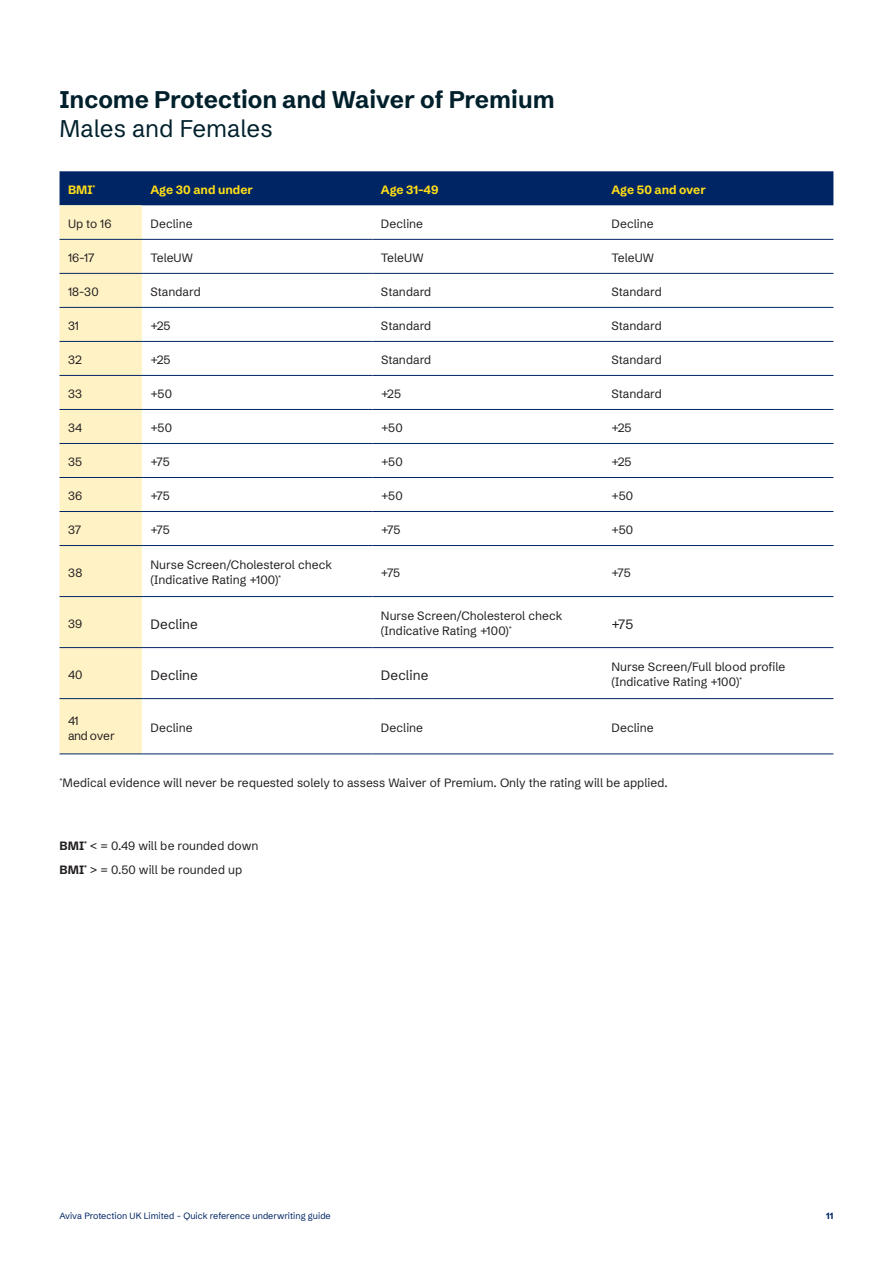
<style>
.page{position:relative;width:893px;height:1263px;background:#fff}
.page>*{position:absolute;margin:0;border:0;box-sizing:border-box;transform-origin:0 0}
.t1{font:700 24px "Schibsted Grotesk";letter-spacing:-.005em;color:#00202b}
.t2{font:24px "Schibsted Grotesk";color:#00202b}
.t3{font:13.5px "Schibsted Grotesk";color:#231f20}
.t4{font:12px/15px "Schibsted Grotesk";color:#231f20}
.t5{font:700 12px "Schibsted Grotesk";color:#ffde17}
.t6{font:12px/15px "Schibsted Grotesk";letter-spacing:-.025em;color:#231f20}
.t7{font:9px "Schibsted Grotesk";color:#002564}
.t8{font:700 9px "Schibsted Grotesk";color:#002564}
.s1{font-weight:700}
</style>
<div class="page">
<svg style="left:60px;top:171px;width:773px;height:582px"></svg>
<hr style="left:60px;top:239px;width:82px;height:1px;background:#002564">
<hr style="left:142px;top:239px;width:230px;height:1px;background:#002564">
<hr style="left:372px;top:239px;width:231px;height:1px;background:#002564">
<hr style="left:603px;top:239px;width:230px;height:1px;background:#002564">
<hr style="left:60px;top:273px;width:82px;height:1px;background:#002564">
<hr style="left:142px;top:273px;width:230px;height:1px;background:#002564">
<hr style="left:372px;top:273px;width:231px;height:1px;background:#002564">
<hr style="left:603px;top:273px;width:230px;height:1px;background:#002564">
<hr style="left:60px;top:307px;width:82px;height:1px;background:#002564">
<hr style="left:142px;top:307px;width:230px;height:1px;background:#002564">
<hr style="left:372px;top:307px;width:231px;height:1px;background:#002564">
<hr style="left:603px;top:307px;width:230px;height:1px;background:#002564">
<hr style="left:60px;top:341px;width:82px;height:1px;background:#002564">
<hr style="left:142px;top:341px;width:230px;height:1px;background:#002564">
<hr style="left:372px;top:341px;width:231px;height:1px;background:#002564">
<hr style="left:603px;top:341px;width:230px;height:1px;background:#002564">
<hr style="left:60px;top:375px;width:82px;height:1px;background:#002564">
<hr style="left:142px;top:375px;width:230px;height:1px;background:#002564">
<hr style="left:372px;top:375px;width:231px;height:1px;background:#002564">
<hr style="left:603px;top:375px;width:230px;height:1px;background:#002564">
<hr style="left:60px;top:409px;width:82px;height:1px;background:#002564">
<hr style="left:142px;top:409px;width:230px;height:1px;background:#002564">
<hr style="left:372px;top:409px;width:231px;height:1px;background:#002564">
<hr style="left:603px;top:409px;width:230px;height:1px;background:#002564">
<hr style="left:60px;top:443px;width:82px;height:1px;background:#002564">
<hr style="left:142px;top:443px;width:230px;height:1px;background:#002564">
<hr style="left:372px;top:443px;width:231px;height:1px;background:#002564">
<hr style="left:603px;top:443px;width:230px;height:1px;background:#002564">
<hr style="left:60px;top:477px;width:82px;height:1px;background:#002564">
<hr style="left:142px;top:477px;width:230px;height:1px;background:#002564">
<hr style="left:372px;top:477px;width:231px;height:1px;background:#002564">
<hr style="left:603px;top:477px;width:230px;height:1px;background:#002564">
<hr style="left:60px;top:511px;width:82px;height:1px;background:#002564">
<hr style="left:142px;top:511px;width:230px;height:1px;background:#002564">
<hr style="left:372px;top:511px;width:231px;height:1px;background:#002564">
<hr style="left:603px;top:511px;width:230px;height:1px;background:#002564">
<hr style="left:60px;top:545px;width:82px;height:1px;background:#002564">
<hr style="left:142px;top:545px;width:230px;height:1px;background:#002564">
<hr style="left:372px;top:545px;width:231px;height:1px;background:#002564">
<hr style="left:603px;top:545px;width:230px;height:1px;background:#002564">
<hr style="left:60px;top:596px;width:82px;height:1px;background:#002564">
<hr style="left:142px;top:596px;width:230px;height:1px;background:#002564">
<hr style="left:372px;top:596px;width:231px;height:1px;background:#002564">
<hr style="left:603px;top:596px;width:230px;height:1px;background:#002564">
<hr style="left:60px;top:647px;width:82px;height:1px;background:#002564">
<hr style="left:142px;top:647px;width:230px;height:1px;background:#002564">
<hr style="left:372px;top:647px;width:231px;height:1px;background:#002564">
<hr style="left:603px;top:647px;width:230px;height:1px;background:#002564">
<hr style="left:60px;top:698px;width:82px;height:1px;background:#002564">
<hr style="left:142px;top:698px;width:230px;height:1px;background:#002564">
<hr style="left:372px;top:698px;width:231px;height:1px;background:#002564">
<hr style="left:603px;top:698px;width:230px;height:1px;background:#002564">
<hr style="left:60px;top:753px;width:82px;height:1px;background:#002564">
<hr style="left:142px;top:753px;width:230px;height:1px;background:#002564">
<hr style="left:372px;top:753px;width:231px;height:1px;background:#002564">
<hr style="left:603px;top:753px;width:230px;height:1px;background:#002564">
<h1 class="t1" style="left:60px;top:80px;width:497px">Income Protection and Waiver of Premium</h1>
<h1 class="t2" style="left:60px;top:109px;width:215px">Males and Females</h1>
<p class="t5" style="left:68px;top:180px;width:29px">BMI<sup>*</sup></p>
<p class="t5" style="left:150px;top:180px;width:104px">Age 30 and under</p>
<p class="t5" style="left:381px;top:180px;width:59px">Age 31-49</p>
<p class="t5" style="left:611px;top:180px;width:96px">Age 50 and over</p>
<p class="t4" style="left:68px;top:215px;width:45px">Up to 16</p>
<p class="t4" style="left:150px;top:215px;width:44px">Decline</p>
<p class="t4" style="left:381px;top:215px;width:44px">Decline</p>
<p class="t4" style="left:611px;top:215px;width:44px">Decline</p>
<p class="t4" style="left:68px;top:249px;width:28px">16-17</p>
<p class="t4" style="left:150px;top:249px;width:44px">TeleUW</p>
<p class="t4" style="left:381px;top:249px;width:44px">TeleUW</p>
<p class="t4" style="left:611px;top:249px;width:44px">TeleUW</p>
<p class="t4" style="left:68px;top:283px;width:32px">18-30</p>
<p class="t4" style="left:150px;top:283px;width:52px">Standard</p>
<p class="t4" style="left:381px;top:283px;width:52px">Standard</p>
<p class="t4" style="left:611px;top:283px;width:52px">Standard</p>
<p class="t4" style="left:68px;top:317px;width:13px">31</p>
<p class="t4" style="left:150px;top:317px;width:22px">+25</p>
<p class="t4" style="left:381px;top:317px;width:52px">Standard</p>
<p class="t4" style="left:611px;top:317px;width:52px">Standard</p>
<p class="t4" style="left:68px;top:351px;width:15px">32</p>
<p class="t4" style="left:150px;top:351px;width:22px">+25</p>
<p class="t4" style="left:381px;top:351px;width:52px">Standard</p>
<p class="t4" style="left:611px;top:351px;width:52px">Standard</p>
<p class="t4" style="left:68px;top:385px;width:16px">33</p>
<p class="t4" style="left:150px;top:385px;width:23px">+50</p>
<p class="t4" style="left:381px;top:385px;width:22px">+25</p>
<p class="t4" style="left:611px;top:385px;width:52px">Standard</p>
<p class="t4" style="left:68px;top:419px;width:15px">34</p>
<p class="t4" style="left:150px;top:419px;width:23px">+50</p>
<p class="t4" style="left:381px;top:419px;width:23px">+50</p>
<p class="t4" style="left:611px;top:419px;width:22px">+25</p>
<p class="t4" style="left:68px;top:453px;width:16px">35</p>
<p class="t4" style="left:151px;top:453px;width:21px">+75</p>
<p class="t4" style="left:381px;top:453px;width:23px">+50</p>
<p class="t4" style="left:612px;top:453px;width:22px">+25</p>
<p class="t4" style="left:68px;top:487px;width:16px">36</p>
<p class="t4" style="left:151px;top:487px;width:21px">+75</p>
<p class="t4" style="left:381px;top:487px;width:23px">+50</p>
<p class="t4" style="left:612px;top:487px;width:23px">+50</p>
<p class="t4" style="left:68px;top:521px;width:15px">37</p>
<p class="t4" style="left:151px;top:521px;width:21px">+75</p>
<p class="t4" style="left:381px;top:521px;width:21px">+75</p>
<p class="t4" style="left:612px;top:521px;width:23px">+50</p>
<p class="t4" style="left:68px;top:564px;width:16px">38</p>
<p class="t4" style="left:151px;top:556px;width:183px">Nurse Screen/Cholesterol check (Indicative Rating +100)<sup>*</sup></p>
<p class="t4" style="left:381px;top:564px;width:21px">+75</p>
<p class="t4" style="left:611px;top:564px;width:21px">+75</p>
<p class="t4" style="left:68px;top:615px;width:16px">39</p>
<p class="t3" style="left:150px;top:613px;width:49px">Decline</p>
<p class="t4" style="left:381px;top:607px;width:183px">Nurse Screen/Cholesterol check (Indicative Rating +100)<sup>*</sup></p>
<p class="t3" style="left:611px;top:613px;width:23px">+75</p>
<p class="t4" style="left:68px;top:666px;width:16px">40</p>
<p class="t3" style="left:150px;top:664px;width:49px">Decline</p>
<p class="t3" style="left:381px;top:664px;width:49px">Decline</p>
<p class="t4" style="left:611px;top:658px;width:175px">Nurse Screen/Full blood profile (Indicative Rating +100)<sup>*</sup></p>
<p class="t6" style="left:68px;top:711px;width:48px">41<br>and over</p>
<p class="t4" style="left:150px;top:719px;width:44px">Decline</p>
<p class="t4" style="left:381px;top:719px;width:44px">Decline</p>
<p class="t4" style="left:611px;top:719px;width:44px">Decline</p>
<p class="t4" style="left:60px;top:774px;width:610px"><sup>*</sup>Medical evidence will never be requested solely to assess Waiver of Premium. Only the rating will be applied.</p>
<p class="t4" style="left:60px;top:832px;width:200px;line-height:23.5px"><span class="s1">BMI</span><sup>*</sup> &lt; = 0.49 will be rounded down<br><span class="s1">BMI</span><sup>*</sup> &gt; = 0.50 will be rounded up</p>
<p class="t7" style="left:60px;top:1208px;width:273px">Aviva Protection UK Limited - Quick reference underwriting guide</p>
<p class="t8" style="left:826px;top:1208px;width:9px">11</p>
</div>
